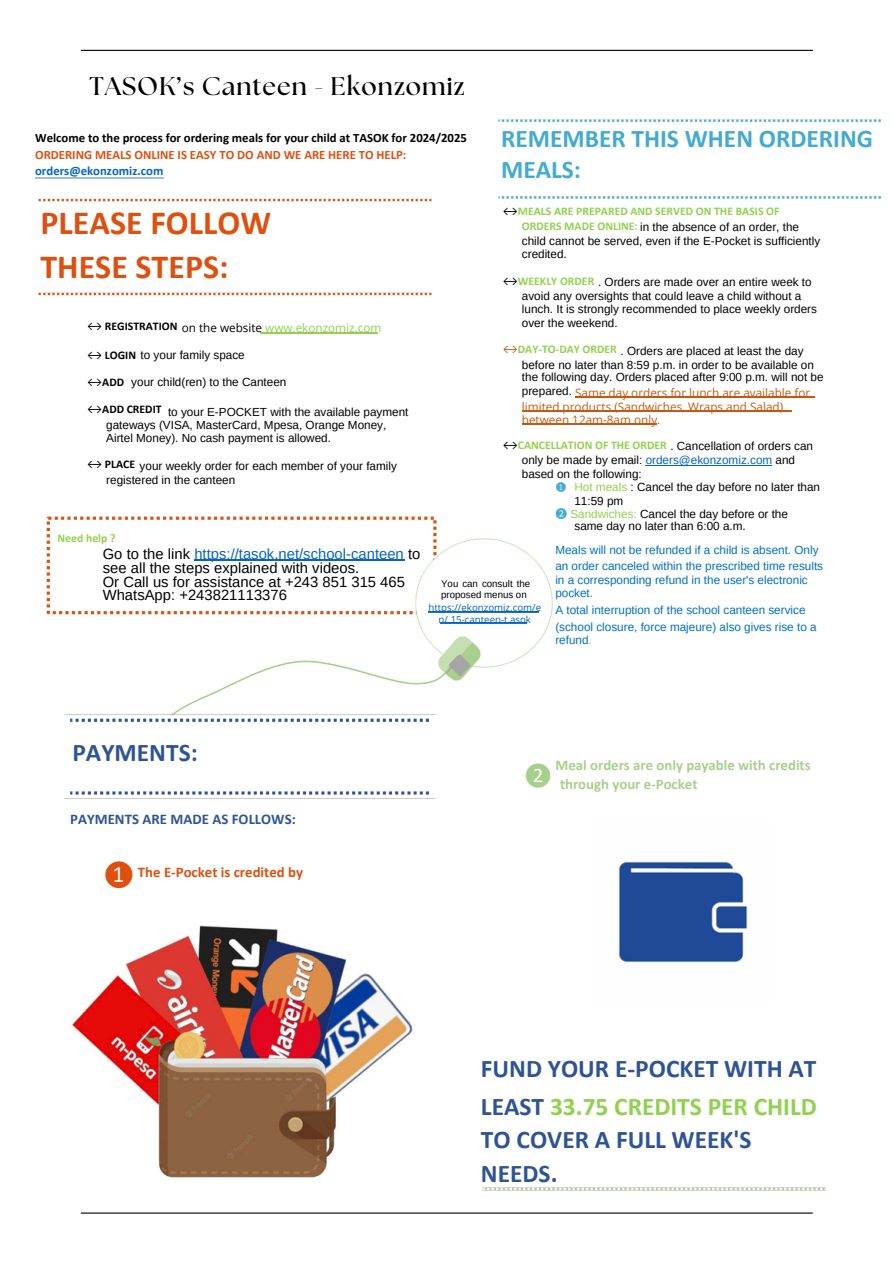
<style>
.page{position:relative;width:894px;height:1264px;background:#fff}
.page>*{position:absolute;margin:0;border:0;box-sizing:border-box;transform-origin:0 0}
.t1{font:700 33.9px/44.5px "Calibri";color:#de5010}
.t2{font:700 25.5px/38.2px "Calibri";color:#2f5496}
.t3{font:700 25.5px/31px "Calibri";color:#44abd0}
.t4{font:700 25.5px "The Seasons";letter-spacing:.04em;color:#000}
.t5{font:23.4px "Calibri";color:#de5010}
.t6{font:21.15px "Calibri";color:#a8d08d}
.t7{font:14.7px/13.5px "Arimo";color:#000}
.t8{font:700 14.7px "Calibri";color:#a8d08d}
.t9{font:700 14.7px "Calibri";letter-spacing:.005em;color:#2f5496}
.t10{font:700 14.7px "Calibri";color:#de5010}
.t11{font:700 12.75px "Calibri";color:#000}
.t12{font:700 12.75px "Calibri";color:#de5010}
.t13{font:700 12.75px "Calibri";color:#0563c1}
.t14{font:11.7px/13.5px "Arimo";color:#000}
.t15{font:11.7px "Arimo";color:#0070c0}
.t16{font:700 11.7px "Calibri";color:#92d050}
.t17{font:11.7px "Open Sans";color:#c55911}
.t18{font:700 11.7px "Calibri";color:#000}
.t19{font:11.7px "Open Sans";color:#92d050}
.t20{font:9.75px/11.1px "Open Sans";color:#0563c1;text-align:center}
.t21{font:9.75px/11.1px "Arimo";color:#000}
.t22{font:8.4px "Calibri";color:#44abd0}
.s1{font-weight:400;color:#000}
.s2{font-family:"Calibri";font-weight:700;color:#92d050}
.s3{font-weight:400}
.s4{font-family:"Calibri"}
.s5{font-family:"Calibri";font-weight:700}
.s6{color:#000}
.s7{font-weight:400;color:#c55911}
.s8{color:#0563c1}
.s9{color:#92d050}
.s10{font-family:"Noto Sans CJ Ksc";color:#44abd0}
</style>
<div class="page">
<hr style="left:81px;top:50px;width:731px;height:1px;background:#000">
<hr style="left:81px;top:1212px;width:731px;height:1px;background:#000">
<svg style="left:55px;top:516px;width:381px;height:98px"></svg>
<img style="left:35px;top:177px;width:397px;height:119px">
<img style="left:410px;top:533px;width:143px;height:84px">
<img style="left:498px;top:119px;width:385px;height:80px">
<hr style="left:522px;top:410px;width:269px;height:1px;background:#c55911">
<hr style="left:522px;top:423px;width:134px;height:1px;background:#c55911">
<hr style="left:575px;top:396px;width:239px;height:2px;background:#c55911">
<img style="left:174px;top:546px;width:377px;height:135px">
<img style="left:436px;top:565px;width:95px;height:76px">
<svg style="left:174px;top:660px;width:276px;height:49px"></svg>
<img style="left:420px;top:577px;width:127px;height:51px">
<img style="left:440px;top:623px;width:86px;height:1px">
<img style="left:428px;top:611px;width:110px;height:1px">
<hr style="left:260px;top:333px;width:118px;height:1px;background:#92d050">
<hr style="left:645px;top:465px;width:126px;height:1px;background:#0563c1">
<img style="left:70px;top:925px;width:343px;height:253px">
<img style="left:618px;top:861px;width:130px;height:102px">
<img style="left:64px;top:709px;width:372px;height:90px">
<img style="left:482px;top:1187px;width:344px;height:4px">
<h3 class="t4" style="left:89px;top:75px;width:376px">TASOK’s Canteen - Ekonzomiz</h3>
<p class="t3" style="left:501px;top:125px;width:373px">REMEMBER THIS WHEN ORDERING<br>MEALS:</p>
<p class="t11" style="left:35px;top:132px;width:433px">Welcome to the process for ordering meals for your child at TASOK for 2024/2025</p>
<p class="t12" style="left:35px;top:149px;width:373px">ORDERING MEALS ONLINE IS EASY TO DO AND WE ARE HERE TO HELP:</p>
<p class="t13" style="left:35px;top:165px;width:130px">orders@ekonzomiz.com</p>
<p class="t1" style="left:40px;top:203px;width:232px">PLEASE FOLLOW<br>THESE STEPS:</p>
<p class="t16" style="left:502px;top:207px;width:278px"><span class="s1">↔</span>MEALS ARE PREPARED AND SERVED ON THE BASIS OF</p>
<p class="t14" style="left:521px;top:220px;width:278px"><span class="s2">ORDERS MADE ONLINE:</span> in the absence of an order, the</p>
<p class="t14" style="left:521px;top:234px;width:300px">child cannot be served, even if the E-Pocket is sufficiently credited.</p>
<p class="t14" style="left:598px;top:275px;width:215px">. Orders are made over an entire week to</p>
<p class="t14" style="left:521px;top:289px;width:281px">avoid any oversights that could leave a child without a</p>
<p class="t14" style="left:521px;top:302px;width:296px">lunch. It is strongly recommended to place weekly orders</p>
<p class="t14" style="left:521px;top:316px;width:97px">over the weekend.</p>
<p class="t14" style="left:620px;top:344px;width:184px">. Orders are placed at least the day</p>
<h6 class="t14" style="left:521px;top:358px;width:293px">before no later than 8:59 p.m. in order to be available on</h6>
<p class="t14" style="left:521px;top:370px;width:303px">the following day. Orders placed after 9:00 p.m. will not be</p>
<p class="t17" style="left:575px;top:384px;width:236px">Same day orders for lunch are available for</p>
<p class="t17" style="left:521px;top:398px;width:263px">limited products (Sandwiches, Wraps and Salad)</p>
<p class="t17" style="left:521px;top:411px;width:140px">between 12am-8am only.</p>
<p class="t16" style="left:502px;top:276px;width:93px"><span class="s1">↔</span>WEEKLY ORDER</p>
<p class="t18" style="left:87px;top:321px;width:92px"><span class="s3">↔</span> REGISTRATION</p>
<p class="t14" style="left:87px;top:348px;width:159px"><span class="s4">↔</span> <span class="s5">LOGIN</span> to your family space</p>
<p class="t18" style="left:87px;top:377px;width:38px"><span class="s3">↔</span>ADD</p>
<p class="t18" style="left:87px;top:404px;width:76px"><span class="s3">↔</span>ADD CREDIT</p>
<p class="t19" style="left:182px;top:320px;width:201px"><span class="s6">on the website</span> www.ekonzomiz.com</p>
<p class="t16" style="left:502px;top:344px;width:115px"><span class="s7">↔</span>DAY-TO-DAY ORDER</p>
<p class="t14" style="left:131px;top:375px;width:156px">your child(ren) to the Canteen</p>
<p class="t14" style="left:168px;top:405px;width:242px">to your E-POCKET with the available payment</p>
<p class="t14" style="left:106px;top:418px;width:281px">gateways (VISA, MasterCard, Mpesa, Orange Money,</p>
<p class="t14" style="left:106px;top:431px;width:226px">Airtel Money). No cash payment is allowed.</p>
<p class="t14" style="left:140px;top:459px;width:259px">your weekly order for each member of your family</p>
<p class="t14" style="left:106px;top:473px;width:130px">registered in the canteen</p>
<p class="t14" style="left:521px;top:384px;width:52px">prepared.</p>
<p class="t16" style="left:502px;top:440px;width:165px"><span class="s1">↔</span>CANCELLATION OF THE ORDER</p>
<p class="t22" style="left:555px;top:484px;width:13px">❶</p>
<p class="t14" style="left:670px;top:439px;width:144px">. Cancellation of orders can</p>
<p class="t14" style="left:521px;top:453px;width:274px">only be made by email: <span class="s8">orders@ekonzomiz.com</span> and</p>
<p class="t14" style="left:521px;top:467px;width:121px">based on the following:</p>
<p class="t14" style="left:574px;top:480px;width:247px"><span class="s9">Hot meals</span> : Cancel the day before no later than<br>11:59 pm</p>
<p class="t14" style="left:555px;top:507px;width:234px"><span class="s10">❷</span> <span class="s9">Sandwiches:</span> Cancel the day before or the</p>
<p class="t14" style="left:574px;top:519px;width:173px">same day no later than 6:00 a.m.</p>
<p class="t15" style="left:555px;top:543px;width:265px">Meals will not be refunded if a child is absent. Only</p>
<p class="t15" style="left:555px;top:559px;width:269px">an order canceled within the prescribed time results</p>
<p class="t15" style="left:555px;top:573px;width:254px">in a corresponding refund in the user's electronic</p>
<p class="t15" style="left:555px;top:586px;width:39px">pocket.</p>
<p class="t15" style="left:555px;top:603px;width:252px">A total interruption of the school canteen service</p>
<p class="t15" style="left:555px;top:620px;width:263px">(school closure, force majeure) also gives rise to a</p>
<p class="t15" style="left:555px;top:633px;width:38px">refund<span class="s9">.</span></p>
<p class="t18" style="left:87px;top:459px;width:49px"><span class="s3">↔</span> PLACE</p>
<p class="t16" style="left:58px;top:533px;width:59px">Need help ?</p>
<p class="t7" style="left:103px;top:547px;width:319px">Go to the link <span class="s8">https://tasok.net/school-canteen</span> to see all the steps explained with videos.<br>Or Call us for assistance at +243 851 315 465<br>WhatsApp: +243821113376</p>
<p class="t21" style="left:441px;top:578px;width:90px">You can consult the proposed menus on</p>
<p class="t20" style="left:428px;top:602px;width:114px">https://ekonzomiz.com/e n/ 15-canteen-t asok</p>
<h5 class="t2" style="left:72px;top:735px;width:127px">PAYMENTS:</h5>
<p class="t9" style="left:70px;top:813px;width:227px">PAYMENTS ARE MADE AS FOLLOWS:</p>
<h5 class="t5" style="left:103px;top:865px;width:33px">❶</h5>
<h5 class="t10" style="left:138px;top:866px;width:166px">The E-Pocket is credited by</h5>
<p class="t8" style="left:555px;top:759px;width:256px">Meal orders are only payable with credits</p>
<p class="t6" style="left:524px;top:767px;width:30px">❷</p>
<h2 class="t8" style="left:560px;top:778px;width:139px">through your e-Pocket</h2>
<p class="t2" style="left:481px;top:1051px;width:337px">FUND YOUR E-POCKET WITH AT<br>LEAST <span class="s9">33.75 CREDITS PER CHILD</span></p>
<p class="t2" style="left:481px;top:1125px;width:272px;line-height:33.5px">TO COVER A FULL WEEK'S<br>NEEDS.</p>
</div>
